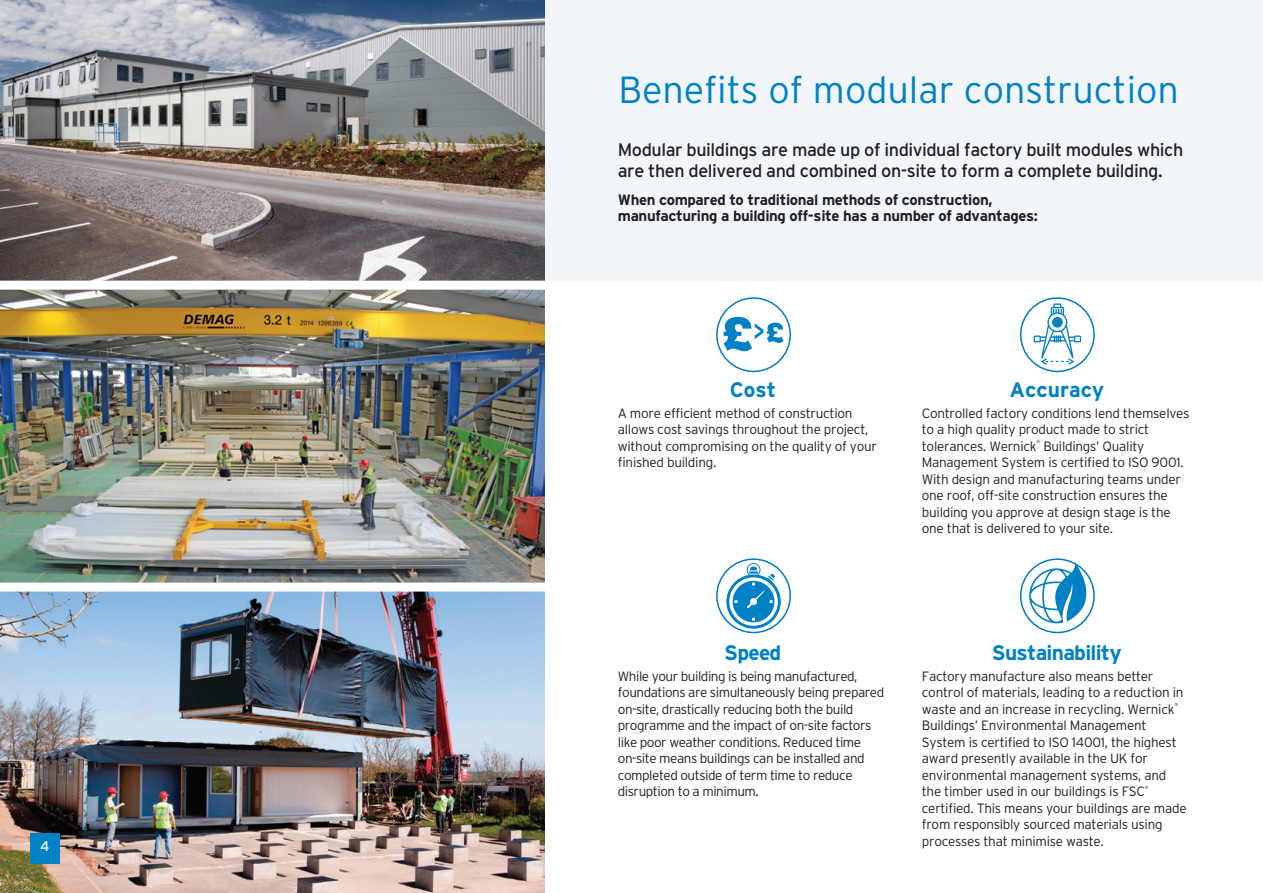
<style>
.page{position:relative;width:1263px;height:893px;background:#fff}
.page>*{position:absolute;margin:0;border:0;box-sizing:border-box;transform-origin:0 0}
.t1{font:300 37.8px "Interstate";color:#0080c5}
.t2{font:700 21px "Interstate";letter-spacing:-.035em;color:#0080c5}
.t3{font:700 21px "Interstate";color:#0080c5}
.t4{font:18px/21px "Interstate";letter-spacing:-.025em;color:#231f20}
.t5{font:700 15px/16.5px "Interstate";letter-spacing:-.025em;color:#231f20}
.t6{font:13.95px "Interstate";color:#fff}
.t7{font:300 13.5px/16.5px "Interstate";letter-spacing:-.02em;color:#231f20}
.t8{font:300 4.5px "Interstate";color:#231f20}
</style>
<div class="page">
<img style="left:0;top:290px;width:544px;height:293px">
<div style="left:493px;top:0;width:770px;height:285px;background:#f2f6fb"></div>
<img style="left:0;top:0;width:544px;height:281px">
<div style="left:0;top:281px;width:1263px;height:9px;background:#fff"></div>
<img style="left:0;top:592px;width:544px;height:301px">
<svg style="left:724px;top:317px;width:59px;height:34px"></svg>
<div style="left:716px;top:297px;width:75px;height:75px;border:2px solid #007cc2;border-radius:50%"></div>
<div style="left:716px;top:558px;width:75px;height:75px;border:2px solid #007cc2;border-radius:50%"></div>
<div style="left:1020px;top:558px;width:75px;height:75px;border:2px solid #007cc2;border-radius:50%"></div>
<div style="left:1020px;top:297px;width:75px;height:75px;border:2px solid #007cc2;border-radius:50%"></div>
<svg style="left:1034px;top:303px;width:47px;height:62px"></svg>
<svg style="left:726px;top:563px;width:55px;height:66px"></svg>
<svg style="left:1028px;top:562px;width:64px;height:61px"></svg>
<div style="left:30px;top:833px;width:30px;height:30px;background:#0080c5"></div>
<p class="t6" style="left:40px;top:838px;width:11px">4</p>
<h1 class="t1" style="left:618px;top:68px;width:562px">Benefits of modular construction</h1>
<h3 class="t4" style="left:618px;top:139px;width:567px">Modular buildings are made up of individual factory built modules which are then delivered and combined on-site to form a complete building.</h3>
<p class="t5" style="left:618px;top:191px;width:421px">When compared to traditional methods of construction, manufacturing a building off-site has a number of advantages:</p>
<h2 class="t2" style="left:730px;top:378px;width:48px">Cost</h2>
<p class="t7" style="left:618px;top:405px;width:261px">A more efficient method of construction allows cost savings throughout the project, without compromising on the quality of your finished building.</p>
<h2 class="t3" style="left:1009px;top:378px;width:96px">Accuracy</h2>
<p class="t7" style="left:922px;top:405px;width:269px">Controlled factory conditions lend themselves to a high quality product made to strict tolerances. Wernick</p>
<p class="t8" style="left:1036px;top:439px;width:5px">®</p>
<p class="t7" style="left:922px;top:438px;width:263px;text-indent:121px">Buildings’ Quality Management System is certified to ISO 9001.<br>With design and manufacturing teams under one roof, off-site construction ensures the building you approve at design stage is the one that is delivered to your site.</p>
<h2 class="t2" style="left:724px;top:641px;width:59px">Speed</h2>
<p class="t7" style="left:618px;top:667px;width:268px">While your building is being manufactured, foundations are simultaneously being prepared on-site, drastically reducing both the build programme and the impact of on-site factors like poor weather conditions. Reduced time on-site means buildings can be installed and completed outside of term time to reduce disruption to a minimum.</p>
<h2 class="t2" style="left:992px;top:641px;width:131px">Sustainability</h2>
<p class="t7" style="left:922px;top:667px;width:263px">Factory manufacture also means better control of materials, leading to a reduction in waste and an increase in recycling. Wernick</p>
<p class="t8" style="left:1174px;top:702px;width:5px">®</p>
<p class="t7" style="left:922px;top:717px;width:256px">Buildings’ Environmental Management System is certified to ISO 14001, the highest award presently available in the UK for environmental management systems, and the timber used in our buildings is FSC</p>
<p class="t8" style="left:1145px;top:784px;width:5px">®</p>
<p class="t7" style="left:922px;top:799px;width:266px">certified. This means your buildings are made from responsibly sourced materials using processes that minimise waste.</p>
</div>
